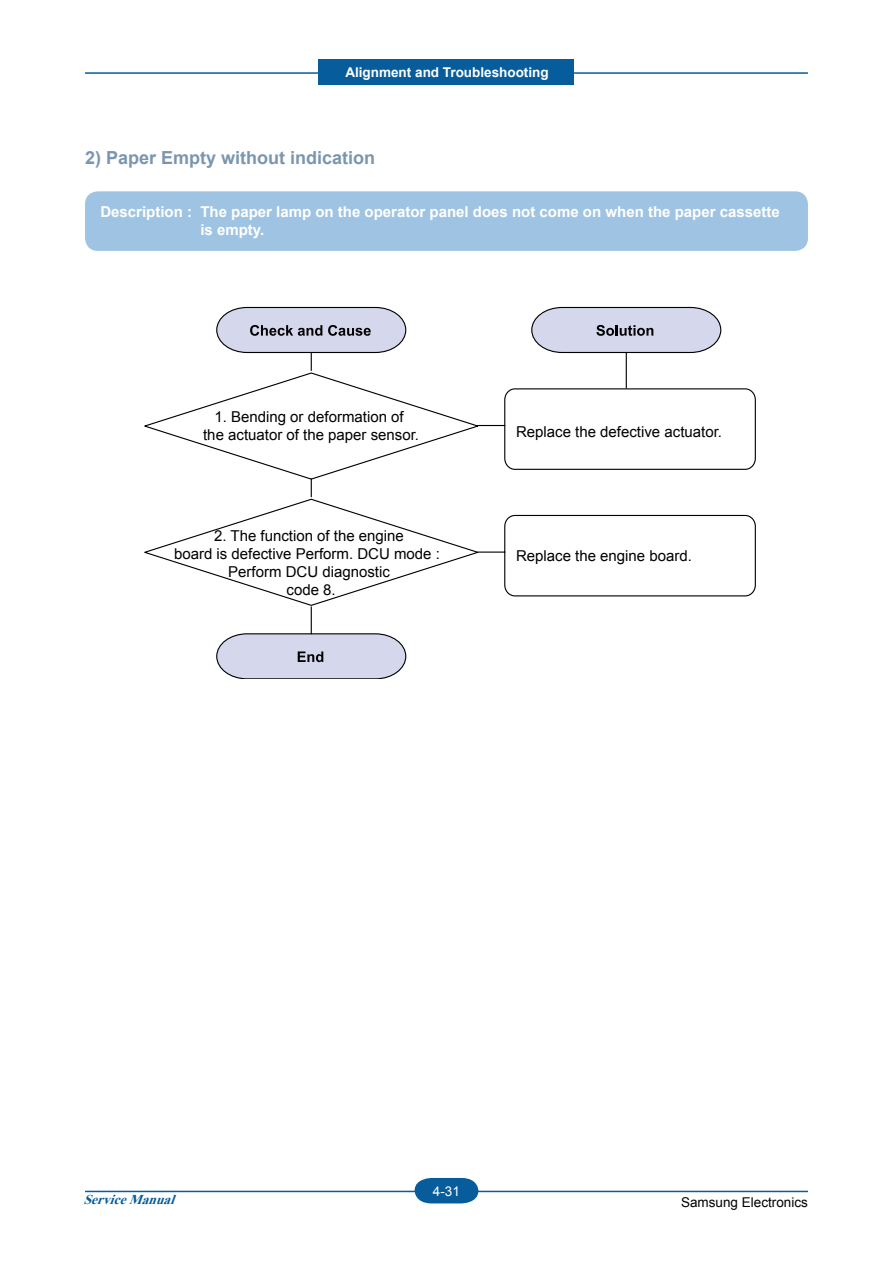
<style>
.page{position:relative;width:893px;height:1263px;background:#fff}
.page>*{position:absolute;margin:0;border:0;box-sizing:border-box;transform-origin:0 0}
.t1{font:700 18px "Arial";color:#7a96af}
.t2{font:15px/18px "Arial";color:#000;text-align:center}
.t3{font:700 15px/18px "Arial";color:#fff}
.t4{font:700 13.5px "Arial";color:#fff}
.t5{font:13.5px "Arial";color:#000}
.t6{font:italic 700 13.5px "Times New Roman";color:#075d9b}
.t7{font:13.5px "Arial";color:#fff}
</style>
<div class="page">
<hr style="left:85px;top:72px;width:723px;height:2px;background:#075d9b">
<div style="left:319px;top:60px;width:255px;height:25px;background:#075d9b"></div>
<hr style="left:85px;top:1191px;width:723px;height:1px;background:#075d9b">
<svg style="left:415px;top:1178px;width:63px;height:25px;background:#1d6ba4"></svg>
<div style="left:85px;top:191px;width:723px;height:60px;background:#9fc3e2;border-radius:13px"></div>
<div style="left:504px;top:388px;width:252px;height:82px;border:1px solid #000;border-radius:11px"></div>
<svg style="left:481px;top:425px;width:24px;height:1px"></svg>
<svg style="left:216px;top:307px;width:191px;height:63px"></svg>
<hr style="left:626px;top:352px;width:1px;height:36px;background:#000">
<svg style="left:531px;top:307px;width:191px;height:47px;background:#c7c9da"></svg>
<svg style="left:216px;top:635px;width:191px;height:44px;background:#cdcfe2"></svg>
<svg style="left:144px;top:372px;width:337px;height:263px"></svg>
<svg style="left:144px;top:478px;width:612px;height:128px"></svg>
<p class="t4" style="left:345px;top:64px;width:205px">Alignment and Troubleshooting</p>
<p class="t1" style="left:85px;top:146px;width:292px">2) Paper Empty without indication</p>
<p class="t3" style="left:200px;top:203px;width:581px;text-indent:-100px">Description : The paper lamp on the operator panel does not come on when the paper cassette is empty.</p>
<p class="t2" style="left:203px;top:408px;width:217px">1. Bending or deformation of<br>the actuator of the paper sensor.</p>
<p class="t2" style="left:174px;top:527px;width:267px">2. The function of the engine<br>board is defective Perform. DCU mode :<br>Perform DCU diagnostic<br>code 8.</p>
<p class="t2" style="left:516px;top:423px;width:207px">Replace the defective actuator.</p>
<p class="t2" style="left:516px;top:547px;width:177px">Replace the engine board.</p>
<p class="t6" style="left:83px;top:1190px;width:98px">ServiceManual</p>
<p class="t7" style="left:433px;top:1182px;width:29px">4-31</p>
<p class="t5" style="left:681px;top:1193px;width:128px">Samsung Electronics</p>
</div>
